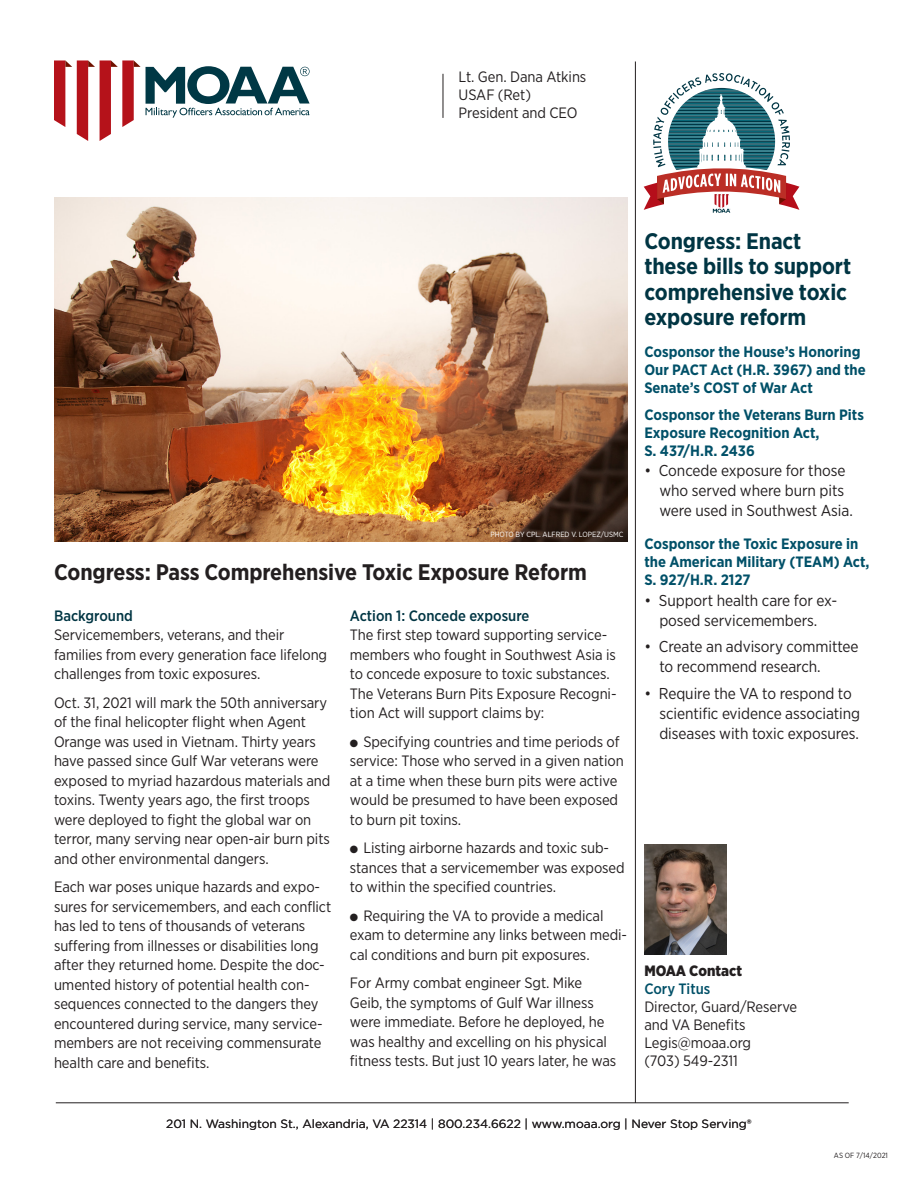
<style>
.page{position:relative;width:918px;height:1188px;background:#fff}
.page>*{position:absolute;margin:0;border:0;box-sizing:border-box;transform-origin:0 0}
.Headers{font:700 22.5px/25.5px "Gotham Narrow";letter-spacing:-.005em;color:#003543}
.Handout_Headline{font:700 22.5px "Gotham Narrow";letter-spacing:-.005em;color:#231f20}
.t1{font:15.75px/20.2px "Gotham Narrow";letter-spacing:-.005em;color:#231f20}
.New_Handout_Body{font:15px/19.5px "Gotham Narrow";letter-spacing:-.005em;color:#231f20}
.Small_headers{font:700 15px/18px "Gotham Narrow";color:#005068}
.Small_headers-2{font:500 15px "Gotham Narrow";color:#003543}
.Name_Title{font:15px "Gotham Narrow";letter-spacing:-.005em;color:#231f20}
.t2{font:900 15px "Gotham Narrow";color:#231f20}
.t3{font:500 15px "Gotham Narrow";color:#005068}
.t4{font:12px "Gotham";color:#231f20}
.CREDIT{font:7.5px "Gotham Narrow";color:#fff}
.CREDIT-2{font:7.5px "Gotham Narrow";color:#231f20}
</style>
<div class="page">
<hr style="left:56px;top:1103px;width:793px;height:1px;background:#231f20">
<svg style="left:54px;top:60px;width:256px;height:81px"></svg>
<hr style="left:635px;top:62px;width:1px;height:1041px;background:#231f20">
<hr style="left:443px;top:74px;width:1px;height:44px;background:#231f20">
<svg style="left:644px;top:73px;width:155px;height:140px"></svg>
<img style="left:54px;top:197px;width:574px;height:345px">
<img style="left:644px;top:845px;width:82px;height:109px">
<p class="New_Handout_Body" style="left:459px;top:68px;width:129px;line-height:18px">Lt. Gen. Dana Atkins<br>USAF (Ret)<br>President and CEO</p>
<p class="CREDIT" style="left:490px;top:530px;width:134px">PHOTO BY CPL. ALFRED V. LOPEZ/USMC</p>
<p class="Handout_Headline" style="left:54px;top:557px;width:535px">Congress: Pass Comprehensive Toxic Exposure Reform</p>
<p class="Small_headers-2" style="left:54px;top:606px;width:80px">Background</p>
<p class="New_Handout_Body" style="left:54px;top:625px;width:275px">Servicemembers, veterans, and their families from every generation face lifelong challenges from toxic exposures.</p>
<p class="New_Handout_Body" style="left:54px;top:693px;width:278px">Oct. 31, 2021 will mark the 50th anniversary of the final helicopter flight when Agent Orange was used in Vietnam. Thirty years have passed since Gulf War veterans were exposed to myriad hazardous materials and toxins. Twenty years ago, the first troops were deployed to fight the global war on terror, many serving near open-air burn pits and other environmental dangers.</p>
<p class="New_Handout_Body" style="left:54px;top:877px;width:279px">Each war poses unique hazards and expo&shy;sures for servicemembers, and each conflict has led to tens of thousands of veterans suffering from illnesses or disabilities long after they returned home. Despite the doc&shy;umented history of potential health con&shy;sequences connected to the dangers they encountered during service, many service&shy;members are not receiving commensurate health care and benefits.</p>
<p class="Small_headers-2" style="left:350px;top:606px;width:181px">Action 1: Concede exposure</p>
<p class="New_Handout_Body" style="left:350px;top:625px;width:268px">The first step toward supporting service&shy;members who fought in Southwest Asia is to concede exposure to toxic substances.<br>The Veterans Burn Pits Exposure Recogni&shy;tion Act will support claims by:</p>
<p class="New_Handout_Body" style="left:350px;top:732px;width:275px">● Specifying countries and time periods of service: Those who served in a given nation at a time when these burn pits were active would be presumed to have been exposed to burn pit toxins.</p>
<p class="New_Handout_Body" style="left:350px;top:838px;width:276px">● Listing airborne hazards and toxic sub&shy;stances that a servicemember was exposed to within the specified countries.</p>
<p class="New_Handout_Body" style="left:350px;top:906px;width:279px">● Requiring the VA to provide a medical exam to determine any links between medi&shy;cal conditions and burn pit exposures.</p>
<p class="New_Handout_Body" style="left:350px;top:973px;width:268px">For Army combat engineer Sgt. Mike Geib, the symptoms of Gulf War illness were immediate. Before he deployed, he was healthy and excelling on his physical fitness tests. But just 10 years later, he was</p>
<p class="Headers" style="left:644px;top:228px;width:208px">Congress: Enact these bills to support comprehensive toxic exposure reform</p>
<p class="Small_headers" style="left:644px;top:342px;width:223px">Cosponsor the House’s Honoring<br>Our PACT Act (H.R. 3967) and the<br>Senate’s COST of War Act</p>
<p class="Small_headers" style="left:644px;top:405px;width:221px">Cosponsor the Veterans Burn Pits<br>Exposure Recognition Act,<br>S. 437/H.R. 2436</p>
<p class="t1" style="left:659px;top:460px;width:195px;text-indent:-15px">• Concede exposure for those who served where burn pits were used in Southwest Asia.</p>
<p class="Small_headers" style="left:644px;top:535px;width:227px">Cosponsor the Toxic Exposure in the American Military (TEAM) Act,<br>S. 927/H.R. 2127</p>
<p class="t1" style="left:644px;top:590px;width:194px;text-align:center">• Support health care for ex&shy;posed servicemembers.</p>
<p class="t1" style="left:659px;top:636px;width:201px;text-indent:-15px">• Create an advisory committee to recommend research.</p>
<p class="t1" style="left:659px;top:683px;width:202px;text-indent:-15px">• Require the VA to respond to scientific evidence associating diseases with toxic exposures.</p>
<p class="t2" style="left:644px;top:961px;width:99px">MOAA Contact</p>
<p class="t3" style="left:644px;top:979px;width:68px">Cory Titus</p>
<p class="New_Handout_Body" style="left:644px;top:997px;width:154px;line-height:18px">Director, Guard/Reserve and VA Benefits</p>
<p class="Name_Title" style="left:644px;top:1033px;width:108px">Legis@moaa.org</p>
<p class="Name_Title" style="left:644px;top:1051px;width:95px">(703) 549-2311</p>
<p class="t4" style="left:166px;top:1116px;width:587px">201 N. Washington St., Alexandria, VA 22314 | 800.234.6622 | www.moaa.org | Never Stop Serving®</p>
<p class="CREDIT-2" style="left:834px;top:1151px;width:56px">AS OF 7/14/2021</p>
</div>
